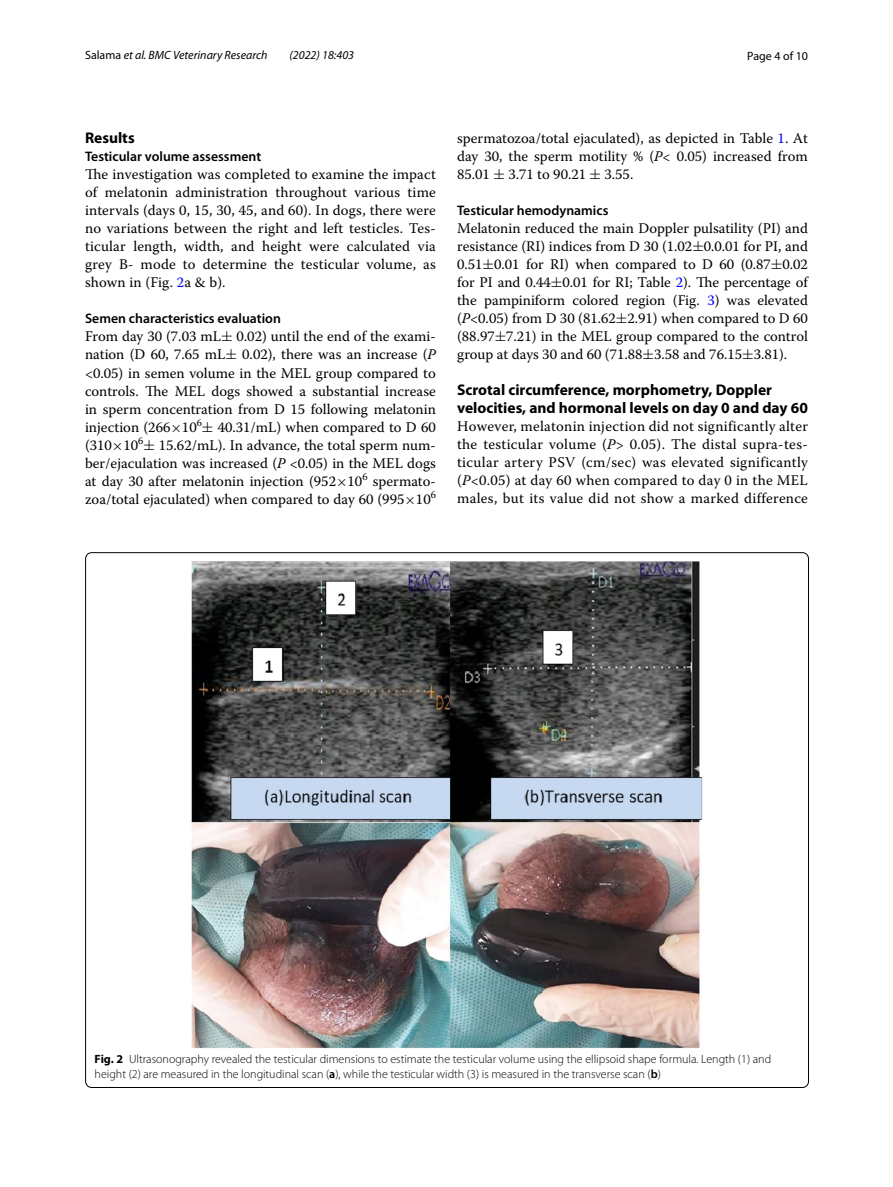
<style>
.page{position:relative;width:893px;height:1187px;background:#fff}
.page>*{position:absolute;margin:0;border:0;box-sizing:border-box;transform-origin:0 0}
.t1{font:700 15.45px/18px "Myriad Pro";color:#000}
.t2{font:14.7px/18px "Warnock Pro";letter-spacing:.005em;color:#000;text-align:justify}
.t3{font:600 13.8px "Myriad Pro";color:#000}
.t4{font:300 12px/15px "Myriad Pro";color:#000}
.t5{font:italic 12px "Myriad Pro";color:#000}
.t6{font:12px "Myriad Pro";color:#000}
.s1{font-style:normal}
.s2{color:#00f}
.s3{font-family:"MTSY"}
.s4{font-style:italic}
.s5{font-weight:700}
.s6{font-weight:600}
</style>
<div class="page">
<img style="left:192px;top:561px;width:510px;height:487px">
<p class="t5" style="left:85px;top:48px;width:184px"><span class="s1">Salama</span> et al. BMC Veterinary Research</p>
<p class="t5" style="left:289px;top:48px;width:66px">(2022) 18:403</p>
<p class="t6" style="left:747px;top:48px;width:62px">Page 4 of 10</p>
<p class="t1" style="left:85px;top:129px;width:51px">Results</p>
<p class="t3" style="left:85px;top:148px;width:178px">Testicular volume assessment</p>
<p class="t2" style="left:85px;top:165px;width:352px">The investigation was completed to examine the impact of melatonin administration throughout various time intervals (days 0, 15, 30, 45, and 60). In dogs, there were no variations between the right and left testicles. Tes&shy;ticular length, width, and height were calculated via grey B- mode to determine the testicular volume, as shown in (Fig. <span class="s2">2</span>a &amp; b).</p>
<p class="t3" style="left:85px;top:310px;width:197px">Semen characteristics evaluation</p>
<p class="t2" style="left:85px;top:327px;width:352px">From day 30 (7.03 mL<span class="s3">±</span> 0.02) until the end of the exami&shy;nation (D 60, 7.65 mL<span class="s3">±</span> 0.02), there was an increase (<span class="s4">P </span>&lt;0.05) in semen volume in the MEL group compared to controls. The MEL dogs showed a substantial increase in sperm concentration from D 15 following melatonin injection (266<span class="s3">×</span>10<sup>6</sup><span class="s3">±</span> 40.31/mL) when compared to D 60 (310<span class="s3">×</span>10<sup>6</sup><span class="s3">±</span> 15.62/mL). In advance, the total sperm num&shy;ber/ejaculation was increased (<span class="s4">P</span> &lt;0.05) in the MEL dogs at day 30 after melatonin injection (952<span class="s3">×</span>10<sup>6</sup> spermato&shy;zoa/total ejaculated) when compared to day 60 (995<span class="s3">×</span>10<sup>6</sup></p>
<p class="t2" style="left:457px;top:128px;width:352px">spermatozoa/total ejaculated), as depicted in Table <span class="s2">1</span>. At day 30, the sperm motility % (<span class="s4">P</span>&lt; 0.05) increased from 85.01 <span class="s3">±</span> 3.71 to 90.21 <span class="s3">±</span> 3.55.</p>
<p class="t3" style="left:457px;top:201px;width:153px">Testicular hemodynamics</p>
<p class="t2" style="left:457px;top:218px;width:352px">Melatonin reduced the main Doppler pulsatility (PI) and resistance (RI) indices from D 30 (1.02<span class="s3">±</span>0.0.01 for PI, and 0.51<span class="s3">±</span>0.01 for RI) when compared to D 60 (0.87<span class="s3">±</span>0.02 for PI and 0.44<span class="s3">±</span>0.01 for RI; Table <span class="s2">2</span>). The percentage of the pampiniform colored region (Fig. <span class="s2">3</span>) was elevated (<span class="s4">P</span>&lt;0.05) from D 30 (81.62<span class="s3">±</span>2.91) when compared to D 60 (88.97<span class="s3">±</span>7.21) in the MEL group compared to the control group at days 30 and 60 (71.88<span class="s3">±</span>3.58 and 76.15<span class="s3">±</span>3.81).</p>
<p class="t1" style="left:457px;top:380px;width:352px">Scrotal circumference, morphometry, Doppler velocities, and hormonal levels on day 0 and day 60</p>
<p class="t2" style="left:457px;top:416px;width:352px">However, melatonin injection did not significantly alter the testicular volume (<span class="s4">P</span>&gt; 0.05). The distal supra-tes&shy;ticular artery PSV (cm/sec) was elevated significantly (<span class="s4">P</span>&lt;0.05) at day 60 when compared to day 0 in the MEL males, but its value did not show a marked difference</p>
<p class="t4" style="left:95px;top:1051px;width:678px"><span class="s5">Fig. 2</span> Ultrasonography revealed the testicular dimensions to estimate the testicular volume using the ellipsoid shape formula. Length (1) and height (2) are measured in the longitudinal scan (<span class="s6">a</span>), while the testicular width (3) is measured in the transverse scan (<span class="s6">b</span>)</p>
</div>
